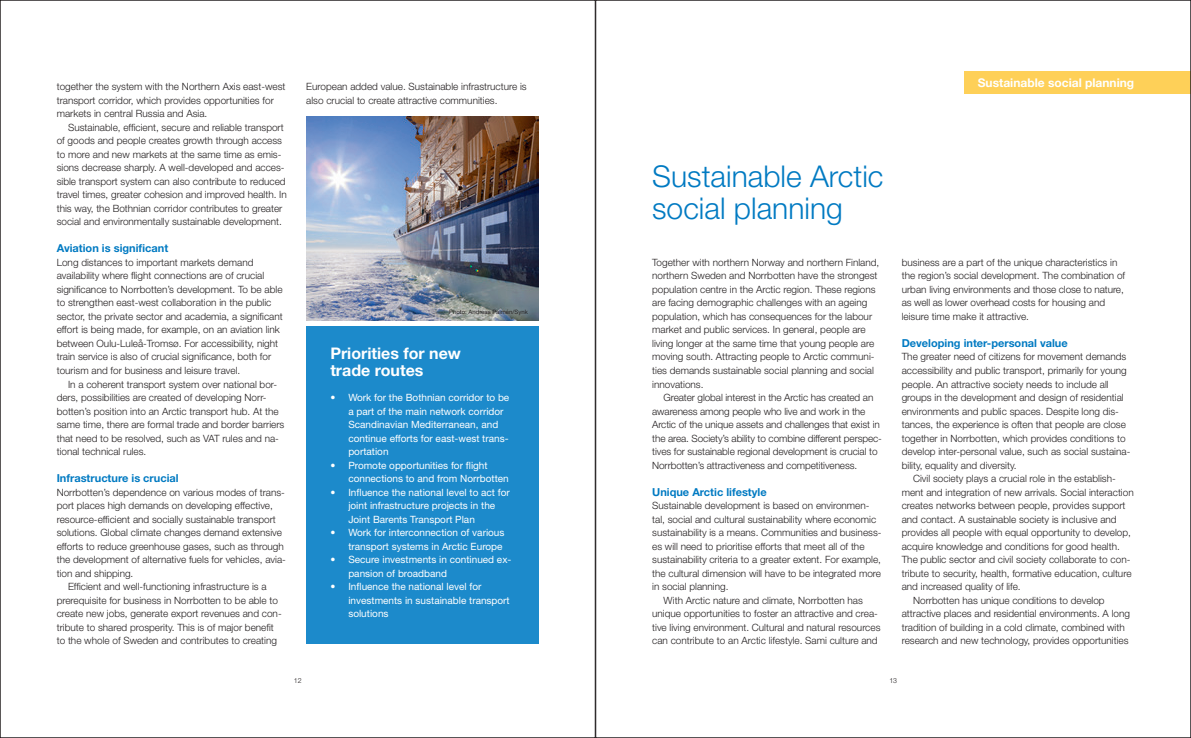
<style>
.page{position:relative;width:1191px;height:738px;background:#fff}
.page>*{position:absolute;margin:0;border:0;box-sizing:border-box;transform-origin:0 0}
.t1{font:300 30px/31px "Helvetica Neue LT Std";color:#007ac2}
.t2{font:700 16px/17px "Helvetica Neue LT Std";color:#fff}
.t3{font:700 12px "Helvetica Neue LT Std";color:#fff}
.t4{font:700 11px "Helvetica Neue LT Std";color:#007ac2}
.t5{font:300 10px/13.5px "Helvetica Neue LT Std";color:#231f20}
.t6{font:10px/13.5px "Helvetica Neue LT Std";color:#fff}
.t7{font:300 7px "Helvetica Neue LT Std";color:#231f20}
.t8{font:6px "Helvetica Neue LT Std";color:#231f20}
</style>
<div class="page">
<div style="left:306px;top:326px;width:233px;height:317px;background:#1c8acb"></div>
<img style="left:306px;top:116px;width:233px;height:205px">
<div style="left:964px;top:71px;width:227px;height:23px;background:#fed058"></div>
<div style="left:443px;top:304px;width:90px;height:17px;background:#fff;opacity:.75"></div>
<p class="t5" style="left:57px;top:79px;width:230px">together the system with the Northern Axis east-west transport corridor, which provides opportunities for markets in central Russia and Asia.</p>
<p class="t5" style="left:57px;top:120px;width:232px;text-indent:11px">Sustainable, efficient, secure and reliable transport of goods and people creates growth through access to more and new markets at the same time as emis&shy;sions decrease sharply. A well-developed and acces&shy;sible transport system can also contribute to reduced travel times, greater cohesion and improved health. In this way, the Bothnian corridor contributes to greater social and environmentally sustainable development.</p>
<p class="t4" style="left:57px;top:241px;width:113px">Aviation is significant</p>
<p class="t5" style="left:57px;top:255px;width:227px">Long distances to important markets demand availability where flight connections are of crucial significance to Norrbotten’s development. To be able to strengthen east-west collaboration in the public sector, the private sector and academia, a significant effort is being made, for example, on an aviation link between Oulu-Luleå-Tromsø. For accessibility, night train service is also of crucial significance, both for tourism and for business and leisure travel.</p>
<p class="t5" style="left:57px;top:376px;width:229px;text-indent:11px">In a coherent transport system over national bor&shy;ders, possibilities are created of developing Norr&shy;botten’s position into an Arctic transport hub. At the same time, there are formal trade and border barriers that need to be resolved, such as VAT rules and na&shy;tional technical rules.</p>
<p class="t4" style="left:57px;top:471px;width:123px">Infrastructure is crucial</p>
<p class="t5" style="left:57px;top:484px;width:230px">Norrbotten’s dependence on various modes of trans-</p>
<p class="t5" style="left:57px;top:498px;width:218px">port places high demands on developing effective,</p>
<p class="t5" style="left:57px;top:511px;width:221px">resource-efficient and socially sustainable transport</p>
<p class="t5" style="left:57px;top:525px;width:227px">solutions. Global climate changes demand extensive</p>
<p class="t5" style="left:57px;top:538px;width:229px">efforts to reduce greenhouse gases, such as through</p>
<p class="t5" style="left:57px;top:552px;width:231px">the development of alternative fuels for vehicles, avia-</p>
<p class="t5" style="left:57px;top:565px;width:78px">tion and shipping.</p>
<p class="t5" style="left:68px;top:579px;width:200px">Efficient and well-functioning infrastructure is a</p>
<p class="t5" style="left:57px;top:592px;width:223px">prerequisite for business in Norrbotten to be able to</p>
<p class="t5" style="left:57px;top:606px;width:226px">create new jobs, generate export revenues and con-</p>
<p class="t5" style="left:57px;top:619px;width:219px">tribute to shared prosperity. This is of major benefit</p>
<p class="t5" style="left:57px;top:633px;width:222px">to the whole of Sweden and contributes to creating</p>
<p class="t5" style="left:306px;top:79px;width:222px">European added value. Sustainable infrastructure is also crucial to create attractive communities.</p>
<p class="t3" style="left:977px;top:75px;width:158px">Sustainable social planning</p>
<p class="t8" style="left:449px;top:308px;width:80px">Photo: Andreas Palmén/Synk</p>
<h2 class="t2" style="left:330px;top:344px;width:132px">Priorities for new trade routes</h2>
<p class="t6" style="left:348px;top:390px;width:162px;text-indent:-18px">• Work for the Bothnian corridor to be a part of the main network corridor<br>Scandinavian Mediterranean, and continue efforts for east-west trans&shy;portation</p>
<p class="t6" style="left:348px;top:458px;width:162px;text-indent:-18px">• Promote opportunities for flight connections to and from Norrbotten</p>
<p class="t6" style="left:348px;top:485px;width:163px;text-indent:-18px">• Influence the national level to act for joint infrastructure projects in the<br>Joint Barents Transport Plan</p>
<p class="t6" style="left:330px;top:525px;width:176px;text-align:right">• Work for interconnection of various transport systems in Arctic Europe</p>
<p class="t6" style="left:348px;top:552px;width:165px;text-indent:-18px">• Secure investments in continued ex&shy;pansion of broadband</p>
<p class="t6" style="left:348px;top:579px;width:163px;text-indent:-18px">• Influence the national level for investments in sustainable transport solutions</p>
<h1 class="t1" style="left:652px;top:160px;width:233px">Sustainable Arctic social planning</h1>
<p class="t5" style="left:652px;top:255px;width:229px">Together with northern Norway and northern Finland, northern Sweden and Norrbotten have the strongest population centre in the Arctic region. These regions are facing demographic challenges with an ageing population, which has consequences for the labour market and public services. In general, people are living longer at the same time that young people are moving south. Attracting people to Arctic communi&shy;ties demands sustainable social planning and social innovations.</p>
<p class="t5" style="left:652px;top:390px;width:231px;text-indent:11px">Greater global interest in the Arctic has created an awareness among people who live and work in the Arctic of the unique assets and challenges that exist in the area. Society’s ability to combine different perspec&shy;tives for sustainable regional development is crucial to Norrbotten’s attractiveness and competitiveness.</p>
<p class="t4" style="left:652px;top:484px;width:116px">Unique Arctic lifestyle</p>
<p class="t5" style="left:652px;top:498px;width:219px">Sustainable development is based on environmen-</p>
<p class="t5" style="left:652px;top:511px;width:225px">tal, social and cultural sustainability where economic</p>
<p class="t5" style="left:652px;top:525px;width:231px">sustainability is a means. Communities and business-</p>
<p class="t5" style="left:652px;top:538px;width:214px">es will need to prioritise efforts that meet all of the</p>
<p class="t5" style="left:652px;top:552px;width:230px">sustainability criteria to a greater extent. For example,</p>
<p class="t5" style="left:652px;top:565px;width:230px">the cultural dimension will have to be integrated more</p>
<p class="t5" style="left:652px;top:579px;width:78px">in social planning.</p>
<p class="t5" style="left:663px;top:592px;width:201px">With Arctic nature and climate, Norrbotten has</p>
<p class="t5" style="left:652px;top:606px;width:227px">unique opportunities to foster an attractive and crea-</p>
<p class="t5" style="left:652px;top:619px;width:230px">tive living environment. Cultural and natural resources</p>
<p class="t5" style="left:652px;top:633px;width:227px">can contribute to an Arctic lifestyle. Sami culture and</p>
<p class="t5" style="left:901px;top:255px;width:225px">business are a part of the unique characteristics in the region’s social development. The combination of urban living environments and those close to nature, as well as lower overhead costs for housing and leisure time make it attractive.</p>
<p class="t4" style="left:901px;top:336px;width:167px">Developing inter-personal value</p>
<p class="t5" style="left:901px;top:349px;width:230px">The greater need of citizens for movement demands accessibility and public transport, primarily for young people. An attractive society needs to include all groups in the development and design of residential environments and public spaces. Despite long dis&shy;tances, the experience is often that people are close together in Norrbotten, which provides conditions to develop inter-personal value, such as social sustaina&shy;bility, equality and diversity.</p>
<p class="t5" style="left:913px;top:471px;width:204px">Civil society plays a crucial role in the establish-</p>
<p class="t5" style="left:901px;top:484px;width:233px">ment and integration of new arrivals. Social interaction</p>
<p class="t5" style="left:901px;top:498px;width:225px">creates networks between people, provides support</p>
<p class="t5" style="left:901px;top:511px;width:216px">and contact. A sustainable society is inclusive and</p>
<p class="t5" style="left:901px;top:525px;width:231px">provides all people with equal opportunity to develop,</p>
<p class="t5" style="left:901px;top:538px;width:220px">acquire knowledge and conditions for good health.</p>
<p class="t5" style="left:901px;top:552px;width:230px">The public sector and civil society collaborate to con-</p>
<p class="t5" style="left:901px;top:565px;width:231px">tribute to security, health, formative education, culture</p>
<p class="t5" style="left:901px;top:579px;width:120px">and increased quality of life.</p>
<p class="t5" style="left:913px;top:592px;width:193px">Norrbotten has unique conditions to develop</p>
<p class="t5" style="left:901px;top:606px;width:230px">attractive places and residential environments. A long</p>
<p class="t5" style="left:901px;top:619px;width:225px">tradition of building in a cold climate, combined with</p>
<p class="t5" style="left:901px;top:633px;width:228px">research and new technology, provides opportunities</p>
<p class="t7" style="left:294px;top:675px;width:9px">12</p>
<p class="t7" style="left:889px;top:675px;width:9px">13</p>
</div>
